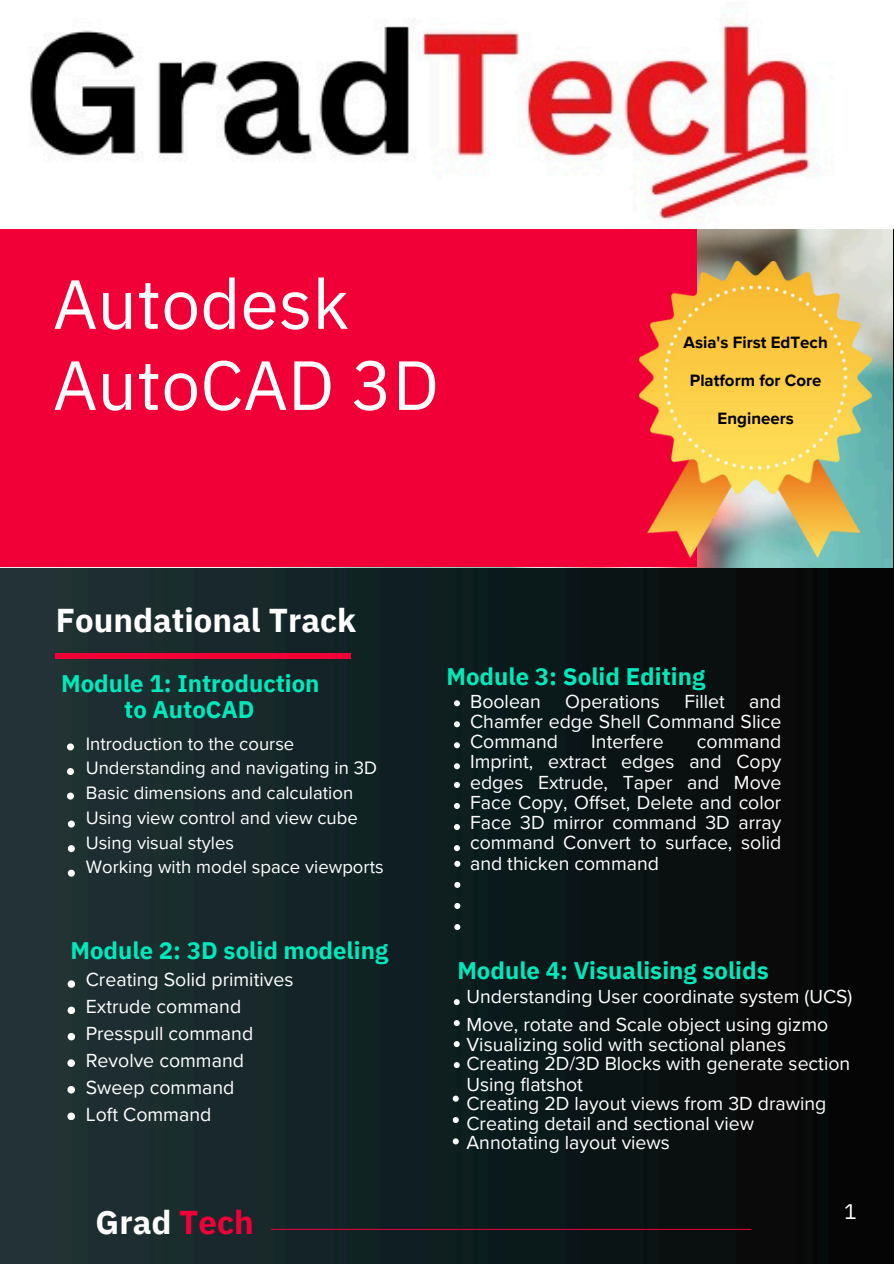
<style>
.page{position:relative;width:894px;height:1264px;background:#fff}
.page>*{position:absolute;margin:0;border:0;box-sizing:border-box;transform-origin:0 0}
.t1{font:69.45px/81px "IBM Plex Sans";color:#fff}
.t2{font:700 33px "IBM Plex Sans";color:#fff}
.t3{font:700 24px "IBM Plex Sans";color:#00e8bb}
.t4{font:21px "IBM Plex Sans";color:#fff}
.t5{font:19.5px/20.2px "Proxima Nova";color:#fff}
.t6{font:18.45px/24.8px "Proxima Nova";color:#fff}
.t7{font:700 16.8px "Proxima Nova";color:#000}
.s1{color:#f00037}
</style>
<div class="page">
<img style="left:0;top:229px;width:893px;height:1034px">
<div style="left:55px;top:653px;width:296px;height:6px;background:#f00037"></div>
<svg style="left:454px;top:700px;width:6px;height:6px"></svg>
<svg style="left:454px;top:721px;width:6px;height:6px"></svg>
<svg style="left:454px;top:742px;width:6px;height:6px"></svg>
<svg style="left:454px;top:763px;width:6px;height:6px"></svg>
<img style="left:0;top:229px;width:892px;height:338px">
<div style="left:0;top:225px;width:696px;height:341px;background:#f00037"></div>
<img style="left:0;top:18px;width:834px;height:210px">
<hr style="left:271px;top:1228px;width:480px;height:1px;background:#f00037">
<img style="left:639px;top:262px;width:232px;height:295px">
<svg style="left:67px;top:743px;width:7px;height:7px"></svg>
<svg style="left:67px;top:768px;width:7px;height:7px"></svg>
<svg style="left:67px;top:792px;width:7px;height:7px"></svg>
<svg style="left:67px;top:1059px;width:8px;height:7px"></svg>
<svg style="left:67px;top:1085px;width:8px;height:8px"></svg>
<svg style="left:67px;top:1112px;width:8px;height:8px"></svg>
<svg style="left:68px;top:980px;width:7px;height:7px"></svg>
<svg style="left:68px;top:1006px;width:7px;height:8px"></svg>
<svg style="left:68px;top:1032px;width:7px;height:8px"></svg>
<svg style="left:68px;top:820px;width:7px;height:7px"></svg>
<svg style="left:68px;top:845px;width:7px;height:7px"></svg>
<svg style="left:68px;top:869px;width:7px;height:7px"></svg>
<svg style="left:452px;top:1095px;width:6px;height:6px"></svg>
<svg style="left:452px;top:1116px;width:6px;height:7px"></svg>
<svg style="left:452px;top:1138px;width:6px;height:6px"></svg>
<svg style="left:453px;top:999px;width:6px;height:6px"></svg>
<svg style="left:453px;top:1020px;width:6px;height:6px"></svg>
<svg style="left:453px;top:1041px;width:6px;height:6px"></svg>
<svg style="left:453px;top:1062px;width:6px;height:6px"></svg>
<svg style="left:446px;top:774px;width:21px;height:20px"></svg>
<svg style="left:446px;top:794px;width:21px;height:21px"></svg>
<svg style="left:446px;top:815px;width:21px;height:21px"></svg>
<svg style="left:446px;top:836px;width:21px;height:17px"></svg>
<svg style="left:446px;top:853px;width:21px;height:20px"></svg>
<svg style="left:446px;top:873px;width:21px;height:21px"></svg>
<svg style="left:446px;top:894px;width:21px;height:21px"></svg>
<svg style="left:446px;top:915px;width:21px;height:22px"></svg>
<p class="t1" style="left:53px;top:262px;width:387px">Autodesk<br>AutoCAD 3D</p>
<h4 class="t7" style="left:683px;top:332px;width:146px">Asia's First EdTech</h4>
<h4 class="t7" style="left:689px;top:370px;width:133px">Platform for Core</h4>
<h4 class="t7" style="left:717px;top:408px;width:78px">Engineers</h4>
<p class="t2" style="left:56px;top:598px;width:302px">Foundational Track</p>
<h4 class="t3" style="left:61px;top:668px;width:260px">Module 1: Introduction</h4>
<h3 class="t3" style="left:124px;top:693px;width:132px">to AutoCAD</h3>
<h2 class="t6" style="left:86px;top:731px;width:299px">Introduction to the course<br>Understanding and navigating in 3D<br>Basic dimensions and calculation<br>Using view control and view cube<br>Using visual styles<br>Working with model space viewports</h2>
<h4 class="t3" style="left:70px;top:933px;width:319px">Module 2: 3D solid modeling</h4>
<h2 class="t5" style="left:86px;top:966px;width:209px;line-height:27px">Creating Solid primitives<br>Extrude command<br>Presspull command<br>Revolve command<br>Sweep command<br>Loft Command</h2>
<h1 class="t2" style="left:96px;top:1200px;width:160px">Grad <span class="s1">Tech</span></h1>
<h3 class="t3" style="left:446px;top:660px;width:260px">Module 3: Solid Editing</h3>
<h3 class="t5" style="left:470px;top:691px;width:313px;text-align:justify">Boolean Operations Fillet and Chamfer edge Shell Command Slice Command</h3>
<h3 class="t5" style="left:591px;top:731px;width:74px">Interfere</h3>
<h3 class="t5" style="left:470px;top:731px;width:313px;text-align:justify;text-indent:227px">command Imprint, extract edges and Copy edges Extrude, Taper and Move Face Copy, Offset, Delete and color Face 3D mirror command 3D array command Convert to surface, solid and thicken command</h3>
<h4 class="t3" style="left:457px;top:954px;width:313px">Module 4: Visualising solids</h4>
<h3 class="t5" style="left:466px;top:982px;width:387px;line-height:28.2px">Understanding User coordinate system (UCS)<br>Move, rotate and Scale object using gizmo</h3>
<h3 class="t5" style="left:466px;top:1035px;width:385px;line-height:19.6px">Visualizing solid with sectional planes Creating 2D/3D Blocks with generate section Using flatshot<br>Creating 2D layout views from 3D drawing Creating detail and sectional view Annotating layout views</h3>
<h3 class="t4" style="left:843px;top:1197px;width:14px">1</h3>
</div>
